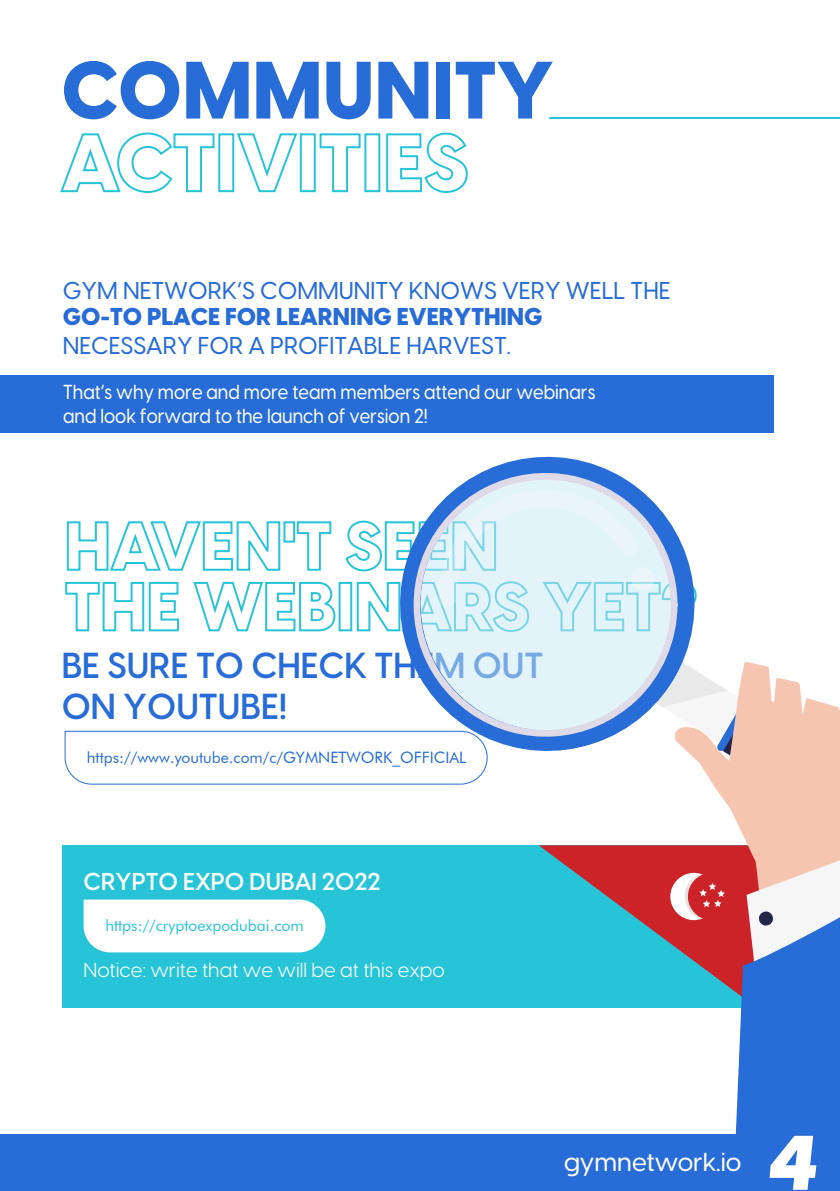
<style>
.page{position:relative;width:840px;height:1191px;background:#fff}
.page>*{position:absolute;margin:0;border:0;box-sizing:border-box;transform-origin:0 0}
.t1{font:italic 800 83.8px "Visby CF";color:#fff}
.t2{font:800 80px "Visby CF";letter-spacing:.01em;color:#276cd7}
.t3{font:600 35.6px/41px "Visby CF";color:#276cd7}
.t4{font:500 25.6px "Visby CF";color:#fff}
.t5{font:500 24px "Visby CF";color:#276cd7}
.t6{font:800 24px "Visby CF";color:#276cd7}
.t7{font:600 24px "Visby CF";color:#fff}
.t8{font:500 20px/24px "Visby CF";color:#fff;scale:.91 1}
.t9{font:20px "Visby CF";color:#fff}
.t10{font:15.8px "Futura BT";color:#276cd7}
.t11{font:15.8px "Futura BT";color:#27c4d7}
</style>
<div class="page">
<div style="left:62px;top:845px;width:774px;height:163px;background:#27c4d7"></div>
<div style="left:0;top:376px;width:772px;height:57px;background:#276cd7"></div>
<svg style="left:539px;top:845px;width:105px;height:79px"></svg>
<div style="left:0;top:1133px;width:839px;height:58px;background:#276cd7"></div>
<svg style="left:60px;top:132px;width:155px;height:61px"></svg>
<div style="left:218px;top:133px;width:16px;height:59px;border:2px solid #27c4d7"></div>
<svg style="left:237px;top:133px;width:61px;height:60px"></svg>
<div style="left:299px;top:133px;width:16px;height:59px;border:2px solid #27c4d7"></div>
<svg style="left:319px;top:133px;width:42px;height:60px"></svg>
<div style="left:364px;top:133px;width:16px;height:59px;border:2px solid #27c4d7"></div>
<svg style="left:386px;top:132px;width:82px;height:61px"></svg>
<hr style="left:549px;top:117px;width:290px;height:2px;background:#27c4d7">
<svg style="left:64px;top:730px;width:420px;height:55px"></svg>
<svg style="left:66px;top:521px;width:215px;height:50px"></svg>
<div style="left:283px;top:521px;width:12px;height:21px;border:2px solid #27c4d7"></div>
<svg style="left:295px;top:521px;width:37px;height:50px"></svg>
<svg style="left:65px;top:581px;width:114px;height:51px"></svg>
<svg style="left:193px;top:581px;width:143px;height:51px"></svg>
<div style="left:338px;top:582px;width:14px;height:49px;border:2px solid #27c4d7"></div>
<svg style="left:379px;top:456px;width:313px;height:315px"></svg>
<svg style="left:344px;top:490px;width:353px;height:143px"></svg>
<svg style="left:410px;top:469px;width:267px;height:269px;background:#cae0f4"></svg>
<svg style="left:644px;top:654px;width:195px;height:480px"></svg>
<div style="left:84px;top:899px;width:241px;height:53px;background:#fff"></div>
<h2 class="t2" style="left:61px;top:26px;width:494px">COMMUNITY</h2>
<p class="t5" style="left:63px;top:273px;width:609px">GYM NETWORK’S COMMUNITY KNOWS VERY WELL THE</p>
<p class="t6" style="left:63px;top:297px;width:481px">GO-TO PLACE FOR LEARNING EVERYTHING</p>
<p class="t5" style="left:63px;top:328px;width:449px">NECESSARY FOR A PROFITABLE HARVEST.</p>
<p class="t8" style="left:63px;top:378px;width:586px">That’s why more and more team members attend our webinars and look forward to the launch of version 2!</p>
<h3 class="t3" style="left:62px;top:643px;width:483px">BE SURE TO CHECK THEM OUT<br>ON YOUTUBE!</h3>
<p class="t10" style="left:87px;top:748px;width:381px">https://www.youtube.com/c/GYMNETWORK_OFFICIAL</p>
<p class="t7" style="left:84px;top:863px;width:298px">CRYPTO EXPO DUBAI 2022</p>
<p class="t11" style="left:105px;top:916px;width:200px">https://cryptoexpodubai.com</p>
<p class="t9" style="left:84px;top:954px;width:362px">Notice: write that we will be at this expo</p>
<p class="t4" style="left:563px;top:1142px;width:179px">gymnetwork.io</p>
<h1 class="t1" style="left:766px;top:1092px;width:53px">4</h1>
</div>
